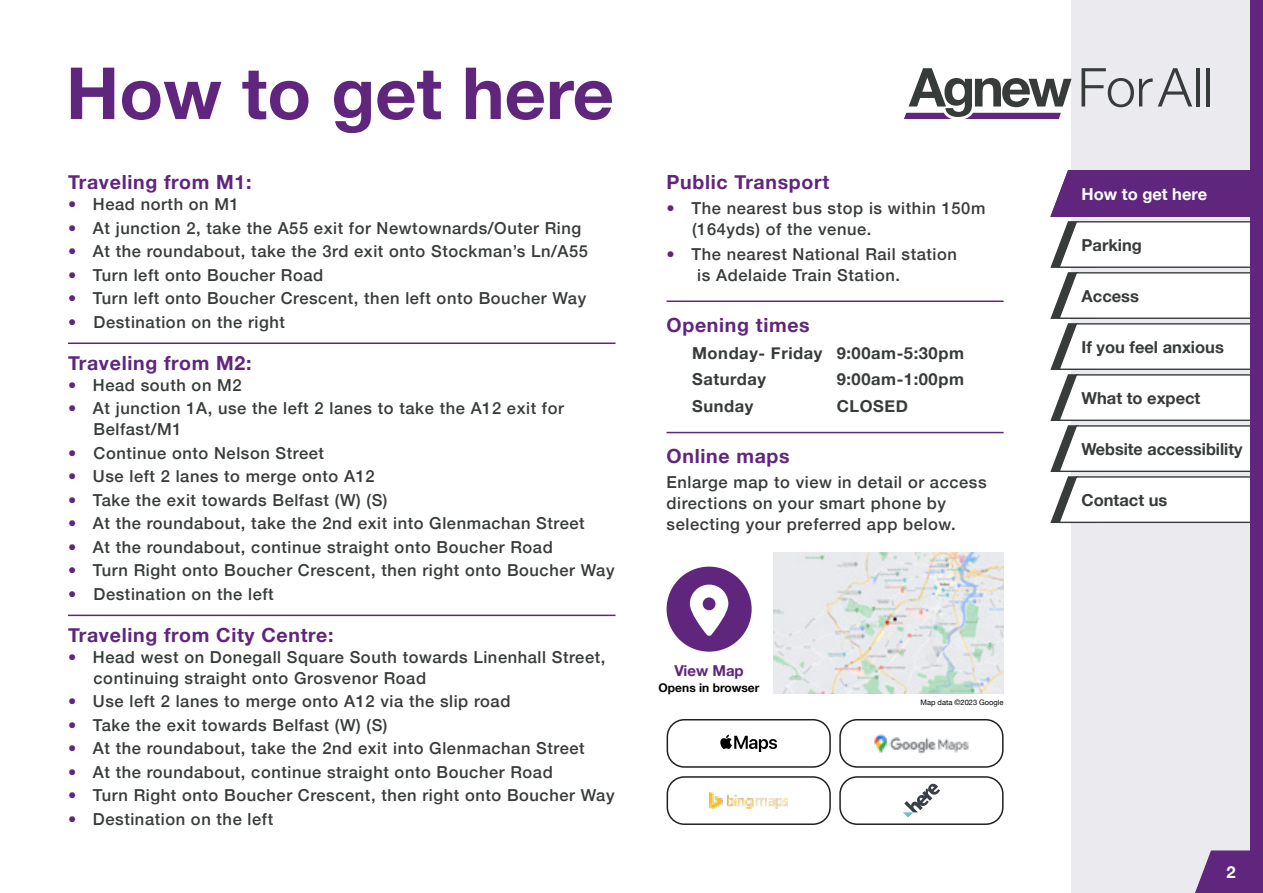
<style>
.page{position:relative;width:1263px;height:893px;background:#fff}
.page>*{position:absolute;margin:0;border:0;box-sizing:border-box;transform-origin:0 0}
.t1{font:700 72px "Helvetica Neue";color:#60267d}
.t2{font:700 19.5px "Helvetica Neue";letter-spacing:.035em;color:#60267d}
.t3{font:500 16.5px/23.5px "Helvetica Neue";letter-spacing:.035em;color:#373b3a}
.t4{font:700 16.5px "Helvetica Neue";color:#373b3a}
.t5{font:700 16.5px "Helvetica Neue";letter-spacing:.035em;color:#373b3a}
.t6{font:500 16.5px "Helvetica Neue";color:#60267d}
.t7{font:700 16.5px "Helvetica Neue";color:#fff}
.t8{font:700 15px "Helvetica Neue";color:#60267d}
.t9{font:700 12px "Helvetica Neue";color:#000}
.t10{font:7.5px "Helvetica Neue";color:#000}
</style>
<div class="page">
<div style="left:1071px;top:0;width:192px;height:893px;background:#ebebef"></div>
<svg style="left:904px;top:68px;width:167px;height:51px"></svg>
<svg style="left:1081px;top:68px;width:111px;height:39px"></svg>
<hr style="left:1196px;top:68px;width:3px;height:39px;background:#373b3a">
<hr style="left:1207px;top:68px;width:3px;height:39px;background:#373b3a">
<svg style="left:1195px;top:850px;width:55px;height:43px;background:#75448e"></svg>
<hr style="left:68px;top:342px;width:547px;height:2px;background:#60267d">
<hr style="left:68px;top:615px;width:547px;height:1px;background:#60267d">
<hr style="left:666px;top:300px;width:337px;height:2px;background:#60267d">
<hr style="left:666px;top:432px;width:337px;height:1px;background:#60267d">
<svg style="left:720px;top:735px;width:57px;height:17px"></svg>
<div style="left:666px;top:719px;width:165px;height:49px;border:2px solid #202020;border-radius:17px"></div>
<img style="left:710px;top:792px;width:77px;height:17px">
<div style="left:666px;top:776px;width:165px;height:49px;border:2px solid #202020;border-radius:17px"></div>
<img style="left:874px;top:734px;width:95px;height:20px">
<div style="left:839px;top:719px;width:164px;height:49px;border:2px solid #202020;border-radius:17px"></div>
<svg style="left:903px;top:783px;width:37px;height:34px"></svg>
<div style="left:839px;top:776px;width:164px;height:49px;border:2px solid #202020;border-radius:17px"></div>
<div style="left:666px;top:567px;width:86px;height:85px;background:#60267d;border-radius:50%"></div>
<svg style="left:690px;top:585px;width:38px;height:51px"></svg>
<img style="left:774px;top:553px;width:229px;height:140px">
<div style="left:1250px;top:0;width:13px;height:893px;background:#60267d"></div>
<svg style="left:1050px;top:170px;width:200px;height:354px;background:#d9d2dd"></svg>
<h1 class="t1" style="left:66px;top:37px;width:550px">How to get here</h1>
<p class="t2" style="left:68px;top:167px;width:185px">Traveling from M1:</p>
<p class="t3" style="left:93px;top:191px;width:147px">Head north on M1</p>
<p class="t6" style="left:68px;top:191px;width:10px">•</p>
<p class="t6" style="left:68px;top:214px;width:10px">•</p>
<p class="t3" style="left:93px;top:215px;width:490px">At junction 2, take the A55 exit for Newtownards/Outer Ring</p>
<p class="t6" style="left:68px;top:238px;width:10px">•</p>
<p class="t3" style="left:93px;top:238px;width:497px">At the roundabout, take the 3rd exit onto Stockman s’ Ln A/ 55</p>
<p class="t6" style="left:68px;top:262px;width:10px">•</p>
<p class="t3" style="left:93px;top:262px;width:232px">Turn left onto Boucher Road</p>
<p class="t6" style="left:68px;top:285px;width:10px">•</p>
<p class="t3" style="left:93px;top:285px;width:495px">Turn left onto Boucher Crescent, then left onto Boucher Way</p>
<p class="t3" style="left:94px;top:309px;width:193px">Destination on the right</p>
<p class="t6" style="left:68px;top:309px;width:10px">•</p>
<p class="t2" style="left:68px;top:347px;width:185px">Traveling from M2:</p>
<p class="t3" style="left:93px;top:372px;width:150px">Head south on M2</p>
<p class="t6" style="left:68px;top:371px;width:10px">•</p>
<p class="t6" style="left:68px;top:395px;width:10px">•</p>
<p class="t3" style="left:93px;top:395px;width:472px">At junction A1 , use the left 2 lanes to take the A12 exit for</p>
<p class="t6" style="left:68px;top:439px;width:10px">•</p>
<p class="t3" style="left:94px;top:416px;width:232px">Belfast M/ 1<br>Continue onto Nelson Street</p>
<p class="t6" style="left:68px;top:463px;width:10px">•</p>
<p class="t3" style="left:93px;top:463px;width:283px">Use left 2 lanes to merge onto A12</p>
<p class="t6" style="left:68px;top:487px;width:10px">•</p>
<p class="t3" style="left:93px;top:487px;width:296px">Take the exit towards Belfast (W) (S(</p>
<p class="t6" style="left:68px;top:510px;width:10px">•</p>
<p class="t3" style="left:93px;top:510px;width:493px">At the roundabout, take the 2nd exit into Glenmachan Street</p>
<p class="t6" style="left:68px;top:534px;width:10px">•</p>
<p class="t3" style="left:93px;top:534px;width:461px">At the roundabout, continue straight onto Boucher Road</p>
<p class="t6" style="left:68px;top:557px;width:10px">•</p>
<p class="t3" style="left:93px;top:557px;width:523px">Turn Right onto Boucher Crescent, then right onto Boucher Way</p>
<p class="t3" style="left:94px;top:581px;width:182px">Destination on the left</p>
<p class="t6" style="left:68px;top:581px;width:10px">•</p>
<p class="t2" style="left:68px;top:619px;width:267px">Traveling from City Centre:</p>
<p class="t3" style="left:93px;top:644px;width:514px">Head west on Donegall Square South towards Linenhall Street,</p>
<p class="t6" style="left:68px;top:643px;width:10px">•</p>
<p class="t6" style="left:68px;top:688px;width:10px">•</p>
<p class="t3" style="left:93px;top:665px;width:419px">continuing straight onto Grosvenor Road<br>Use left 2 lanes to merge onto A12 via the slip road</p>
<p class="t6" style="left:68px;top:712px;width:10px">•</p>
<p class="t3" style="left:93px;top:712px;width:296px">Take the exit towards Belfast (W) (S(</p>
<p class="t6" style="left:68px;top:735px;width:10px">•</p>
<p class="t3" style="left:93px;top:735px;width:493px">At the roundabout, take the 2nd exit into Glenmachan Street</p>
<p class="t6" style="left:68px;top:759px;width:10px">•</p>
<p class="t3" style="left:93px;top:759px;width:461px">At the roundabout, continue straight onto Boucher Road</p>
<p class="t6" style="left:68px;top:782px;width:10px">•</p>
<p class="t3" style="left:93px;top:782px;width:523px">Turn Right onto Boucher Crescent, then right onto Boucher Way</p>
<p class="t6" style="left:68px;top:806px;width:10px">•</p>
<p class="t3" style="left:93px;top:806px;width:182px">Destination on the left</p>
<p class="t2" style="left:666px;top:167px;width:164px">Public Transport</p>
<p class="t3" style="left:691px;top:195px;width:295px">The nearest bus stop is within 150m</p>
<p class="t6" style="left:666px;top:195px;width:10px">•</p>
<p class="t6" style="left:666px;top:241px;width:10px">•</p>
<p class="t3" style="left:691px;top:216px;width:267px;line-height:24.5px">(164yds) of the venue.<br>The nearest National Rail station</p>
<p class="t3" style="left:697px;top:262px;width:204px">is Adelaide Train Station.</p>
<p class="t2" style="left:666px;top:310px;width:145px">Opening times</p>
<p class="t5" style="left:837px;top:340px;width:129px">9:00am-5:30pm</p>
<p class="t5" style="left:692px;top:340px;width:132px">Monday- Friday</p>
<p class="t5" style="left:692px;top:366px;width:76px">Saturday</p>
<p class="t5" style="left:837px;top:366px;width:129px">9:00am-1:00pm</p>
<p class="t4" style="left:692px;top:393px;width:63px">Sunday</p>
<p class="t2" style="left:666px;top:441px;width:125px">Online maps</p>
<p class="t3" style="left:666px;top:471px;width:322px;line-height:21px">Enlarge map to view in detail or access directions on your smart phone by selecting your preferred app below.</p>
<p class="t4" style="left:837px;top:393px;width:73px">CLOSED</p>
<p class="t8" style="left:674px;top:659px;width:71px">View Map</p>
<p class="t9" style="left:659px;top:679px;width:102px">Opens in browser</p>
<p class="t10" style="left:920px;top:696px;width:85px">Map data ©2023 Google</p>
<p class="t7" style="left:1081px;top:181px;width:127px">How to get here</p>
<p class="t4" style="left:1081px;top:232px;width:62px">Parking</p>
<p class="t4" style="left:1081px;top:283px;width:59px">Access</p>
<p class="t4" style="left:1081px;top:334px;width:144px">If you feel anxious</p>
<p class="t4" style="left:1081px;top:385px;width:120px">What to expect</p>
<p class="t4" style="left:1081px;top:436px;width:162px">Website accessibility</p>
<p class="t4" style="left:1081px;top:487px;width:87px">Contact us</p>
<p class="t7" style="left:1226px;top:859px;width:11px">2</p>
</div>
